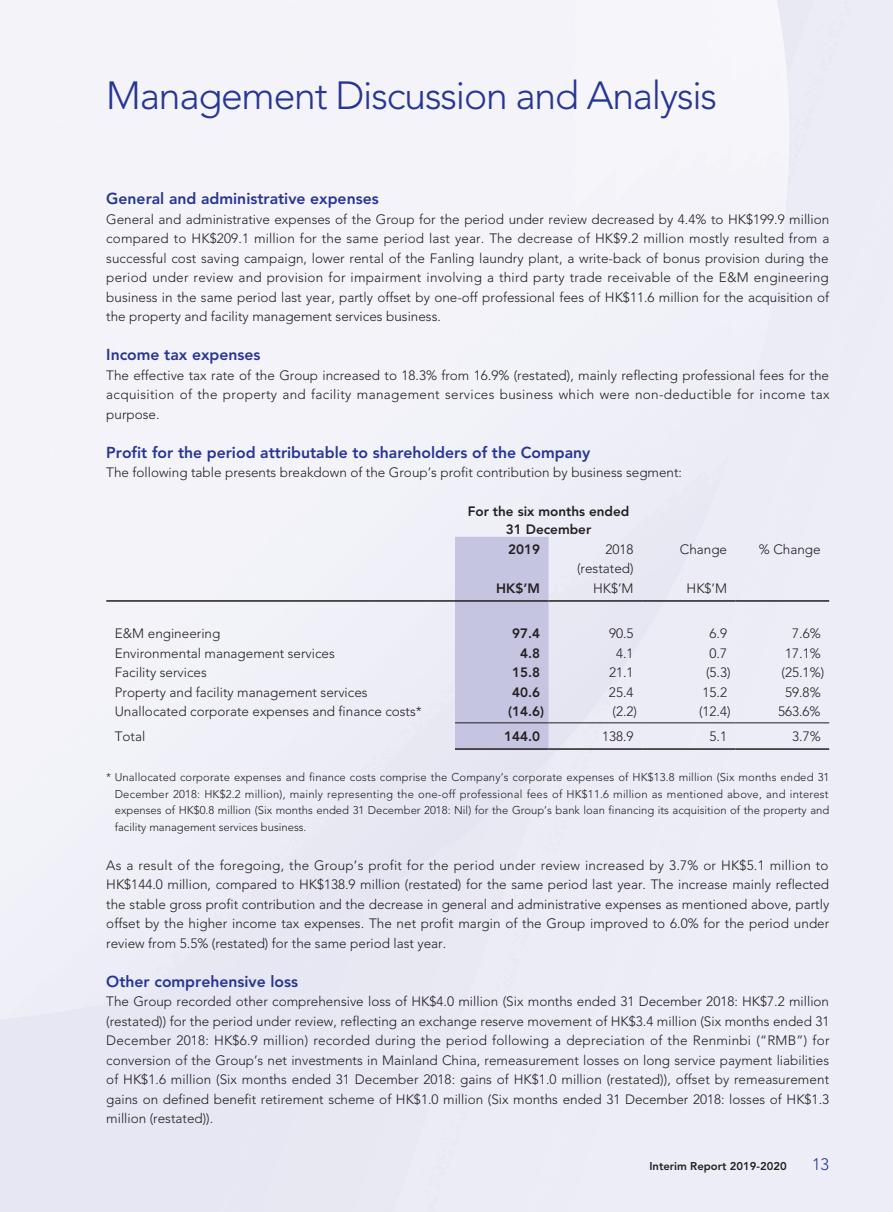
<style>
.page{position:relative;width:893px;height:1212px;background:#fff}
.page>*{position:absolute;margin:0;border:0;box-sizing:border-box;transform-origin:0 0}
.t1{font:300 39px "Avenir LT Std";letter-spacing:-.03em;color:#263692}
.t2{font:300 16.5px "Avenir LT Std";color:#263692}
.t3{font:800 15.75px "Avenir LT Std";color:#263692}
.t4{font:300 13.5px/19.5px "Avenir LT Std";color:#231f20;text-align:justify}
.t5{font:800 13.5px/19px "Avenir LT Std";color:#231f20}
.t6{font:300 11.25px/16.5px "Avenir LT Std";color:#231f20;text-align:justify}
.t7{font:800 11.25px "Avenir LT Std";color:#231f20}
</style>
<div class="page">
<div style="left:455px;top:537px;width:93px;height:211px;background:#c5c4e1"></div>
<hr style="left:106px;top:600px;width:349px;height:2px;background:#231f20">
<hr style="left:455px;top:600px;width:93px;height:2px;background:#231f20">
<hr style="left:548px;top:600px;width:94px;height:2px;background:#231f20">
<hr style="left:642px;top:600px;width:94px;height:2px;background:#231f20">
<hr style="left:736px;top:600px;width:93px;height:2px;background:#231f20">
<hr style="left:455px;top:722px;width:93px;height:1px;background:#231f20">
<hr style="left:548px;top:722px;width:94px;height:1px;background:#231f20">
<hr style="left:642px;top:722px;width:94px;height:1px;background:#231f20">
<hr style="left:736px;top:722px;width:93px;height:1px;background:#231f20">
<hr style="left:455px;top:748px;width:93px;height:2px;background:#231f20">
<hr style="left:548px;top:748px;width:94px;height:2px;background:#231f20">
<hr style="left:642px;top:748px;width:94px;height:2px;background:#231f20">
<hr style="left:736px;top:748px;width:93px;height:2px;background:#231f20">
<h1 class="t1" style="left:106px;top:73px;width:612px">Management Discussion and Analysis</h1>
<p class="t3" style="left:106px;top:190px;width:274px">General and administrative expenses</p>
<p class="t4" style="left:106px;top:210px;width:725px">General and administrative expenses of the Group for the period under review decreased by 4.4% to HK$199.9 million compared to HK$209.1 million for the same period last year. The decrease of HK$9.2 million mostly resulted from a successful cost saving campaign, lower rental of the Fanling laundry plant, a write-back of bonus provision during the period under review and provision for impairment involving a third party trade receivable of the E&amp;M engineering business in the same period last year, partly offset by one-off professional fees of HK$11.6 million for the acquisition of the property and facility management services business.</p>
<p class="t3" style="left:106px;top:346px;width:156px">Income tax expenses</p>
<p class="t4" style="left:106px;top:366px;width:725px">The effective tax rate of the Group increased to 18.3% from 16.9% (restated), mainly reflecting professional fees for the acquisition of the property and facility management services business which were non-deductible for income tax purpose.</p>
<p class="t3" style="left:106px;top:443px;width:486px">Profit for the period attributable to shareholders of the Company</p>
<p class="t4" style="left:106px;top:463px;width:577px">The following table presents breakdown of the Group’s profit contribution by business segment:</p>
<p class="t5" style="left:506px;top:501px;width:125px;text-indent:-38px">For the six months ended<br>31 December<br>2019</p>
<p class="t4" style="left:605px;top:540px;width:30px">2018</p>
<p class="t4" style="left:680px;top:540px;width:49px">Change</p>
<p class="t4" style="left:759px;top:540px;width:63px">% Change</p>
<p class="t4" style="left:577px;top:559px;width:58px">(restated)</p>
<p class="t5" style="left:496px;top:579px;width:45px">HK$’M</p>
<p class="t4" style="left:593px;top:579px;width:42px">HK$’M</p>
<p class="t4" style="left:687px;top:579px;width:42px">HK$’M</p>
<p class="t4" style="left:115px;top:624px;width:107px">E&amp;M engineering</p>
<p class="t5" style="left:512px;top:624px;width:29px">97.4</p>
<p class="t4" style="left:609px;top:624px;width:26px">90.5</p>
<p class="t4" style="left:710px;top:624px;width:19px">6.9</p>
<p class="t4" style="left:792px;top:624px;width:30px">7.6%</p>
<p class="t4" style="left:115px;top:643px;width:222px">Environmental management services</p>
<p class="t5" style="left:520px;top:644px;width:21px">4.8</p>
<p class="t4" style="left:616px;top:643px;width:19px">4.1</p>
<p class="t4" style="left:710px;top:643px;width:19px">0.7</p>
<p class="t4" style="left:785px;top:643px;width:37px">17.1%</p>
<p class="t4" style="left:115px;top:663px;width:93px">Facility services</p>
<p class="t5" style="left:512px;top:663px;width:29px">15.8</p>
<p class="t4" style="left:609px;top:663px;width:26px">21.1</p>
<p class="t4" style="left:706px;top:663px;width:26px">(5.3)</p>
<p class="t4" style="left:782px;top:663px;width:44px">(25.1%)</p>
<p class="t4" style="left:115px;top:682px;width:254px">Property and facility management services</p>
<p class="t5" style="left:512px;top:683px;width:29px">40.6</p>
<p class="t4" style="left:609px;top:682px;width:26px">25.4</p>
<p class="t4" style="left:702px;top:682px;width:26px">15.2</p>
<p class="t4" style="left:785px;top:682px;width:37px">59.8%</p>
<p class="t4" style="left:115px;top:702px;width:309px">Unallocated corporate expenses and finance costs*</p>
<p class="t5" style="left:508px;top:702px;width:37px">(14.6)</p>
<p class="t4" style="left:612px;top:702px;width:26px">(2.2)</p>
<p class="t4" style="left:699px;top:702px;width:33px">(12.4)</p>
<p class="t4" style="left:778px;top:702px;width:44px">563.6%</p>
<p class="t4" style="left:115px;top:727px;width:32px">Total</p>
<p class="t5" style="left:504px;top:727px;width:37px">144.0</p>
<p class="t4" style="left:602px;top:727px;width:33px">138.9</p>
<p class="t4" style="left:710px;top:727px;width:19px">5.1</p>
<p class="t4" style="left:792px;top:727px;width:30px">3.7%</p>
<p class="t6" style="left:115px;top:769px;width:716px;text-indent:-9px">* Unallocated corporate expenses and finance costs comprise the Company’s corporate expenses of HK$13.8 million (Six months ended 31<br>December 2018: HK$2.2 million), mainly representing the one-off professional fees of HK$11.6 million as mentioned above, and interest expenses of HK$0.8 million (Six months ended 31 December 2018: Nil) for the Group’s bank loan financing its acquisition of the property and facility management services business.</p>
<p class="t4" style="left:106px;top:855px;width:724px">As a result of the foregoing, the Group’s profit for the period under review increased by 3.7% or HK$5.1 million to HK$144.0 million, compared to HK$138.9 million (restated) for the same period last year. The increase mainly reflected the stable gross profit contribution and the decrease in general and administrative expenses as mentioned above, partly offset by the higher income tax expenses. The net profit margin of the Group improved to 6.0% for the period under review from 5.5% (restated) for the same period last year.</p>
<p class="t3" style="left:106px;top:972px;width:193px">Other comprehensive loss</p>
<p class="t4" style="left:106px;top:992px;width:725px">The Group recorded other comprehensive loss of HK$4.0 million (Six months ended 31 December 2018: HK$7.2 million (restated)) for the period under review, reflecting an exchange reserve movement of HK$3.4 million (Six months ended 31<br>December 2018: HK$6.9 million) recorded during the period following a depreciation of the Renminbi (“RMB”) for conversion of the Group’s net investments in Mainland China, remeasurement losses on long service payment liabilities of HK$1.6 million (Six months ended 31 December 2018: gains of HK$1.0 million (restated)), offset by remeasurement gains on defined benefit retirement scheme of HK$1.0 million (Six months ended 31 December 2018: losses of HK$1.3 million (restated)).</p>
<p class="t7" style="left:649px;top:1160px;width:139px">Interim Report 2019-2020</p>
<p class="t2" style="left:812px;top:1155px;width:19px">13</p>
</div>
